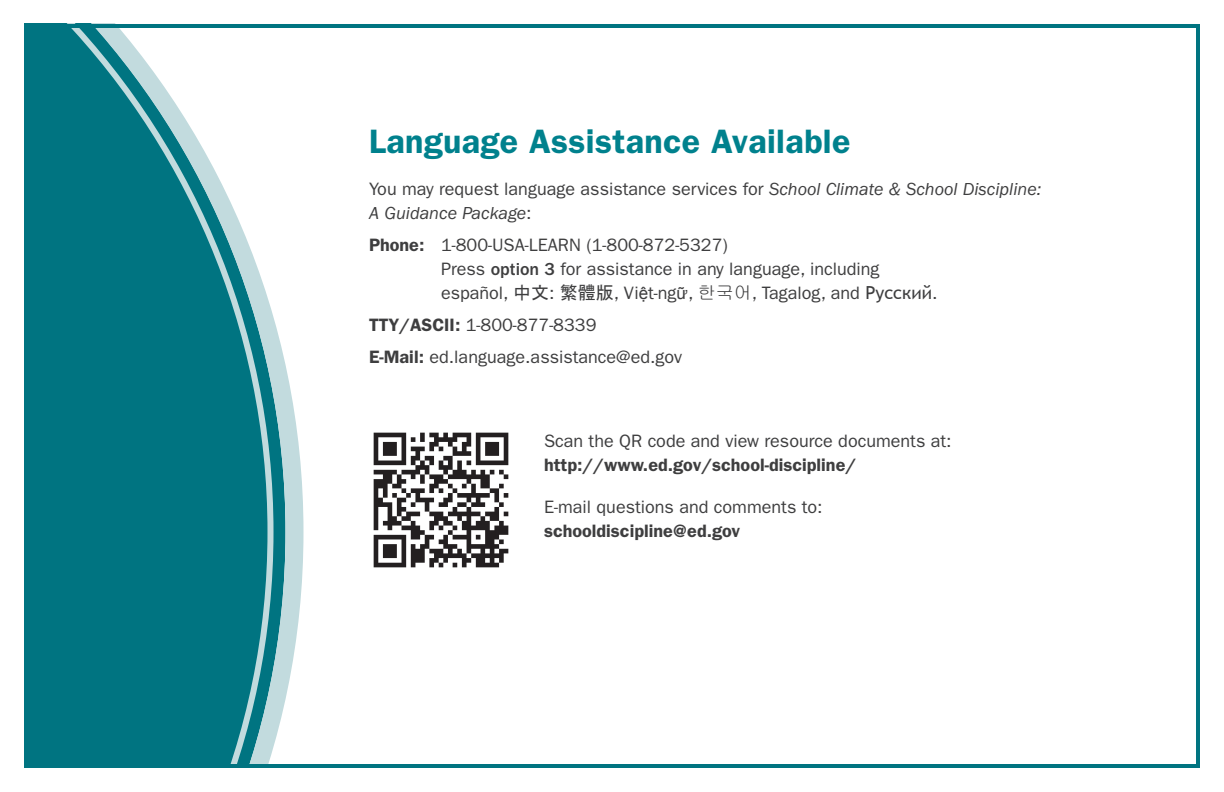
<style>
.page{position:relative;width:1224px;height:792px;background:#fff}
.page>*{position:absolute;margin:0;border:0;box-sizing:border-box;transform-origin:0 0}
.head_1{font:600 34px "ITC Franklin Gothic Std";letter-spacing:.01em;color:#00818d}
.Paragraph{font:18px/24px "ITC Franklin Gothic Std";color:#3e3e3f}
.Paragraph-2{font:italic 18px/24px "ITC Franklin Gothic Std";color:#3e3e3f}
.s1{font-style:normal}
.s2{font-weight:600}
.s3{font-weight:500}
.s4{font-family:"MS Gothic"}
.s5{font-family:"Arial";font-size:17px}
.s6{font-family:"Gulim"}
.s7{font-family:"Trebuchet MS"}
</style>
<div class="page">
<svg style="left:274px;top:320px;width:30px;height:424px"></svg>
<svg style="left:29px;top:29px;width:245px;height:734px"></svg>
<img style="left:373px;top:432px;width:136px;height:136px">
<div style="left:24px;top:24px;width:1176px;height:744px;border:4px solid #007481"></div>
<p class="head_1" style="left:369px;top:122px;width:483px">Language Assistance Available</p>
<p class="Paragraph-2" style="left:369px;top:178px;width:674px"><span class="s1">You may request language assistance services for</span> School Climate &amp; School Discipline:<br>A Guidance Package<span class="s1">:</span></p>
<p class="Paragraph" style="left:369px;top:233px;width:360px"><span class="s2">Phone:</span> 1-800-USA-LEARN (1-800-872-5327)</p>
<p class="Paragraph" style="left:441px;top:257px;width:498px">Press <span class="s3">option 3</span> for assistance in any language, including español, <span class="s4">中文</span>: <span class="s4">繁體版</span>, Vi<span class="s5">ệ</span>t-ng<span class="s5">ữ</span>, <span class="s6">한국어</span>, Tagalog, and <span class="s7">Русский</span>.</p>
<p class="Paragraph" style="left:369px;top:313px;width:229px"><span class="s2">TTY/ASCII:</span> 1-800-877-8339</p>
<p class="Paragraph" style="left:369px;top:345px;width:314px"><span class="s2">E-Mail:</span> ed.language.assistance@ed.gov</p>
<p class="Paragraph" style="left:544px;top:429px;width:409px">Scan the QR code and view resource documents at: <span class="s2">http://www.ed.gov/school-discipline/</span></p>
<p class="Paragraph" style="left:544px;top:495px;width:280px">E-mail questions and comments to: <span class="s2">schooldiscipline@ed.gov</span></p>
</div>
